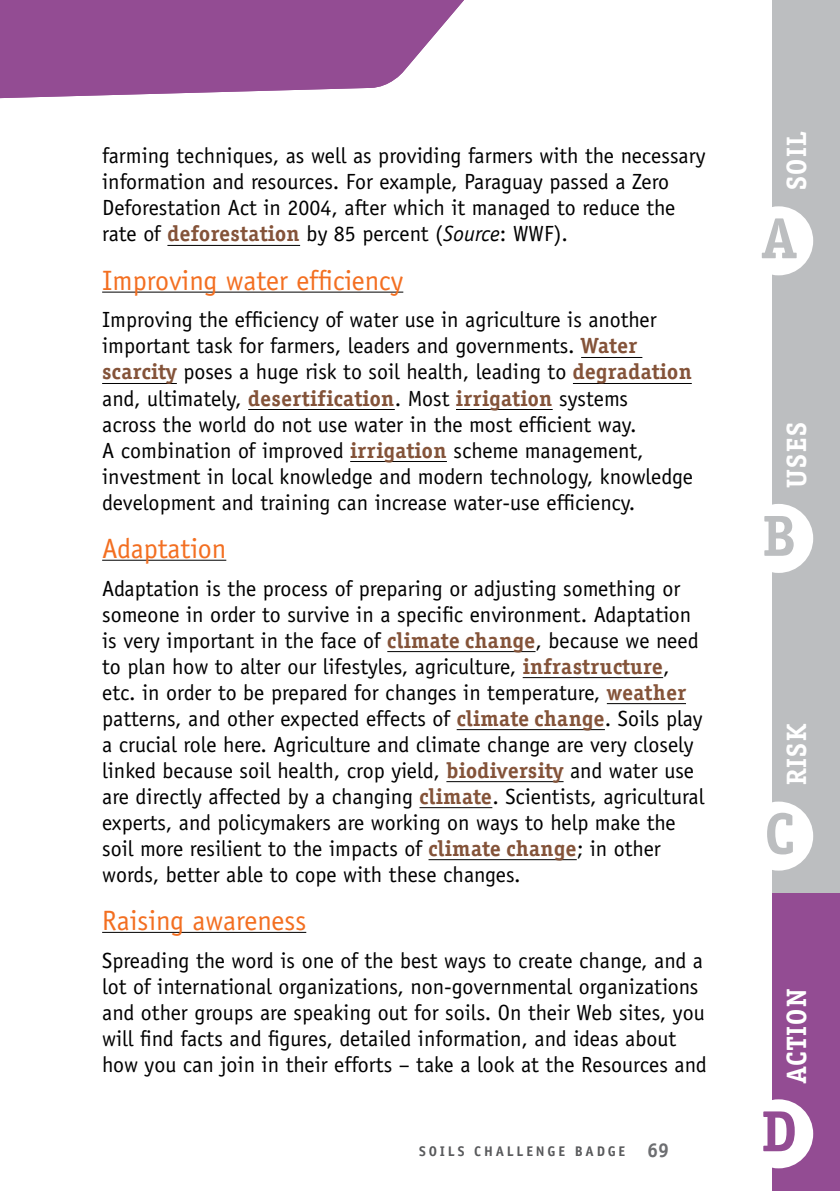
<style>
.page{position:relative;width:840px;height:1191px;background:#fff}
.page>*{position:absolute;margin:0;border:0;box-sizing:border-box;transform-origin:0 0}
.t1{font:700 58px "Officina Ser ITC Std";color:#bcbec0}
.t2{font:700 58px "Officina Ser ITC Std";color:#934c93}
.t3{font:28px "Officina Sans Std";color:#f36f21}
.t4{font:700 28px "Officina Ser ITC Std";letter-spacing:.05em;color:#fff}
.t5{font:22px/26px "Officina Sans Std";color:#000}
.t6{font:700 14px "Officina Sans Std";letter-spacing:.2em;color:#58595b}
.s1{font-family:"Officina Ser ITC Std";font-weight:700;color:#845339}
.s2{font-style:italic}
.s3{font-size:20px;color:#6d6e71}
</style>
<div class="page">
<div style="left:771px;top:0;width:68px;height:298px;background:#bcbec0"></div>
<div style="left:771px;top:298px;width:68px;height:297px;background:#bcbec0"></div>
<div style="left:771px;top:595px;width:68px;height:298px;background:#bcbec0"></div>
<div style="left:771px;top:893px;width:68px;height:298px;background:#934c93"></div>
<div style="left:743px;top:206px;width:69px;height:69px;background:#fff;border-radius:50%"></div>
<div style="left:743px;top:504px;width:69px;height:69px;background:#fff;border-radius:50%"></div>
<div style="left:743px;top:801px;width:69px;height:69px;background:#fff;border-radius:50%"></div>
<div style="left:743px;top:1099px;width:69px;height:69px;background:#fff;border-radius:50%"></div>
<hr style="left:167px;top:245px;width:133px;height:1px;background:#000">
<hr style="left:102px;top:292px;width:301px;height:1px;background:#000">
<hr style="left:580px;top:357px;width:62px;height:1px;background:#000">
<hr style="left:102px;top:383px;width:75px;height:1px;background:#000">
<hr style="left:572px;top:383px;width:119px;height:1px;background:#000">
<hr style="left:248px;top:409px;width:146px;height:1px;background:#000">
<hr style="left:455px;top:409px;width:97px;height:1px;background:#000">
<hr style="left:350px;top:461px;width:96px;height:1px;background:#000">
<hr style="left:102px;top:560px;width:124px;height:1px;background:#000">
<hr style="left:387px;top:651px;width:148px;height:1px;background:#000">
<hr style="left:522px;top:677px;width:140px;height:1px;background:#000">
<hr style="left:606px;top:703px;width:79px;height:1px;background:#000">
<hr style="left:456px;top:729px;width:148px;height:1px;background:#000">
<hr style="left:446px;top:781px;width:117px;height:1px;background:#000">
<hr style="left:419px;top:807px;width:73px;height:1px;background:#000">
<hr style="left:428px;top:859px;width:148px;height:1px;background:#000">
<hr style="left:102px;top:932px;width:204px;height:1px;background:#000">
<svg style="left:0;top:0;width:464px;height:99px;background:#a265a2"></svg>
<p class="t5" style="left:102px;top:143px;width:604px">farming techniques, as well as providing farmers with the necessary information and resources. For example, Paraguay passed a Zero Deforestation Act in 2004, after which it managed to reduce the rate of <span class="s1">deforestation</span> by 85 percent (<span class="s2">Source</span>: WWF).</p>
<p class="t3" style="left:102px;top:264px;width:302px">Improving water efficiency</p>
<p class="t5" style="left:102px;top:307px;width:592px">Improving the efficiency of water use in agriculture is another important task for farmers, leaders and governments. <span class="s1">Water scarcity</span> poses a huge risk to soil health, leading to <span class="s1">degradation </span>and, ultimately, <span class="s1">desertification</span>. Most <span class="s1">irrigation</span> systems<br>across the world do not use water in the most efficient way.<br>A combination of improved <span class="s1">irrigation</span> scheme management, investment in local knowledge and modern technology, knowledge development and training can increase water-use efficiency.</p>
<p class="t3" style="left:102px;top:532px;width:126px">Adaptation</p>
<p class="t5" style="left:102px;top:575px;width:603px">Adaptation is the process of preparing or adjusting something or someone in order to survive in a specific environment. Adaptation is very important in the face of <span class="s1">climate change</span>, because we need to plan how to alter our lifestyles, agriculture, <span class="s1">infrastructure</span>, etc. in order to be prepared for changes in temperature, <span class="s1">weather </span>patterns, and other expected effects of <span class="s1">climate change</span>. Soils play a crucial role here. Agriculture and climate change are very closely linked because soil health, crop yield, <span class="s1">biodiversity</span> and water use are directly affected by a changing <span class="s1">climate</span>. Scientists, agricultural experts, and policymakers are working on ways to help make the soil more resilient to the impacts of <span class="s1">climate change</span>; in other words, better able to cope with these changes.</p>
<p class="t3" style="left:102px;top:904px;width:205px">Raising awareness</p>
<p class="t5" style="left:102px;top:947px;width:605px">Spreading the word is one of the best ways to create change, and a lot of international organizations, non-governmental organizations and other groups are speaking out for soils. On their Web sites, you will find facts and figures, detailed information, and ideas about how you can join in their efforts – take a look at the Resources and</p>
<p class="t6" style="left:419px;top:1142px;width:251px">SOILS CHALLENGE BADGE <span class="s3">69</span></p>
<p class="t4" style="left:778px;top:190px;width:60px;rotate:-90deg">soil</p>
<h1 class="t1" style="left:762px;top:203px;width:35px">a</h1>
<p class="t4" style="left:778px;top:487px;width:67px;rotate:-90deg">uses</p>
<h1 class="t1" style="left:762px;top:500px;width:35px">b</h1>
<p class="t4" style="left:778px;top:785px;width:63px;rotate:-90deg">risk</p>
<h1 class="t1" style="left:764px;top:798px;width:31px">c</h1>
<p class="t4" style="left:778px;top:1083px;width:96px;rotate:-90deg">action</p>
<h1 class="t2" style="left:761px;top:1095px;width:37px">d</h1>
</div>
